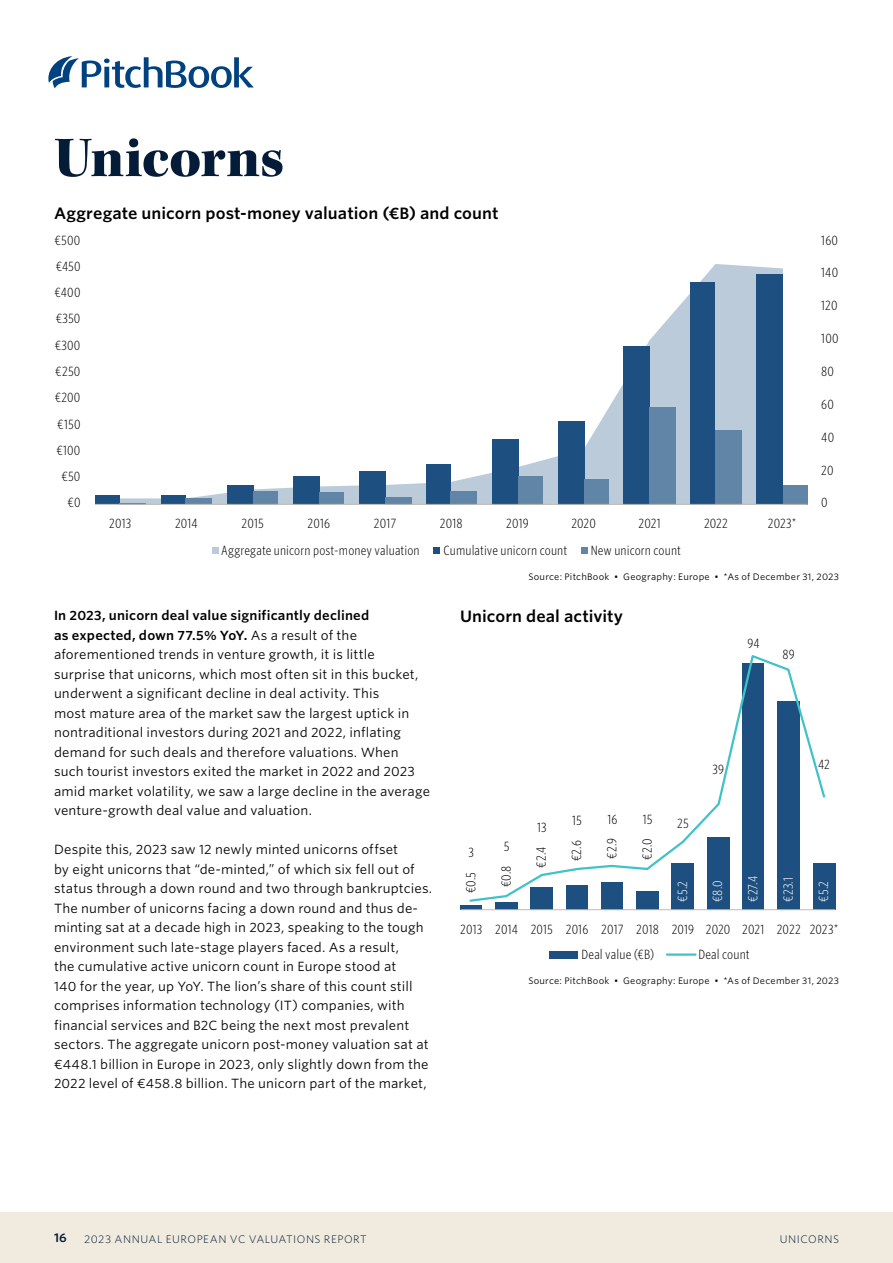
<style>
.page{position:relative;width:893px;height:1263px;background:#fff}
.page>*{position:absolute;margin:0;border:0;box-sizing:border-box;transform-origin:0 0}
.CR_H1{font:58.5px "Kepler Std Black Subh";letter-spacing:-.005em;color:#051c38}
.CR_Chart___table_title{font:600 15.75px "Whitney S Sm";letter-spacing:.005em;color:#000}
.CR_Body_copy{font:12.75px/19.5px "Whitney S Sm";letter-spacing:.01em;color:#000}
.t1{font:300 12.75px/24.3px "Whitney Cond S Sm";letter-spacing:.005em;color:#000}
.t2{font:300 12.75px "Whitney Cond S Sm";color:#fff}
.t3{font:600 12px "Whitney S Sm";color:#051c38}
.CR_Footer_right{font:300 10.5px "Whitney S Sm";letter-spacing:.045em;color:#051c38}
.CR_Source_tag{font:9px "Whitney S Sm";letter-spacing:.025em;color:#000}
.s1{font-weight:600}
</style>
<div class="page">
<div style="left:0;top:1212px;width:893px;height:51px;background:#f0ebde"></div>
<svg style="left:48px;top:56px;width:206px;height:32px"></svg>
<svg style="left:120px;top:264px;width:663px;height:240px"></svg>
<div style="left:757px;top:274px;width:26px;height:230px;background:#1d5080"></div>
<div style="left:783px;top:485px;width:24px;height:19px;background:#6185a6"></div>
<div style="left:691px;top:282px;width:24px;height:222px;background:#1d5080"></div>
<div style="left:715px;top:430px;width:26px;height:74px;background:#6185a6"></div>
<div style="left:624px;top:346px;width:26px;height:158px;background:#1d5080"></div>
<div style="left:650px;top:407px;width:26px;height:97px;background:#6185a6"></div>
<div style="left:558px;top:421px;width:26px;height:83px;background:#1d5080"></div>
<div style="left:584px;top:479px;width:25px;height:25px;background:#6185a6"></div>
<div style="left:492px;top:439px;width:26px;height:65px;background:#1d5080"></div>
<div style="left:518px;top:476px;width:25px;height:28px;background:#6185a6"></div>
<div style="left:426px;top:464px;width:24px;height:40px;background:#1d5080"></div>
<div style="left:450px;top:491px;width:26px;height:13px;background:#6185a6"></div>
<div style="left:359px;top:471px;width:26px;height:33px;background:#1d5080"></div>
<div style="left:385px;top:497px;width:26px;height:7px;background:#6185a6"></div>
<div style="left:294px;top:476px;width:26px;height:28px;background:#1d5080"></div>
<div style="left:320px;top:492px;width:24px;height:12px;background:#6185a6"></div>
<div style="left:227px;top:485px;width:26px;height:19px;background:#1d5080"></div>
<div style="left:253px;top:491px;width:25px;height:13px;background:#6185a6"></div>
<div style="left:161px;top:495px;width:25px;height:9px;background:#1d5080"></div>
<div style="left:186px;top:498px;width:26px;height:6px;background:#6185a6"></div>
<div style="left:95px;top:495px;width:25px;height:9px;background:#1d5080"></div>
<svg style="left:120px;top:503px;width:26px;height:1px"></svg>
<div style="left:212px;top:547px;width:6px;height:7px;background:#bbcbd9"></div>
<div style="left:434px;top:547px;width:6px;height:7px;background:#1d5080"></div>
<div style="left:581px;top:547px;width:7px;height:7px;background:#6185a6"></div>
<hr style="left:95px;top:504px;width:712px;height:1px;background:#c0bcb2">
<div style="left:813px;top:863px;width:22px;height:47px;background:#1d5080"></div>
<div style="left:777px;top:701px;width:23px;height:209px;background:#1d5080"></div>
<div style="left:743px;top:664px;width:21px;height:246px;background:#1d5080"></div>
<div style="left:707px;top:837px;width:23px;height:73px;background:#1d5080"></div>
<div style="left:672px;top:863px;width:22px;height:47px;background:#1d5080"></div>
<div style="left:636px;top:891px;width:23px;height:19px;background:#1d5080"></div>
<div style="left:602px;top:882px;width:21px;height:28px;background:#1d5080"></div>
<div style="left:567px;top:885px;width:21px;height:25px;background:#1d5080"></div>
<div style="left:530px;top:887px;width:23px;height:23px;background:#1d5080"></div>
<div style="left:495px;top:902px;width:23px;height:8px;background:#1d5080"></div>
<div style="left:461px;top:905px;width:21px;height:5px;background:#1d5080"></div>
<svg style="left:469px;top:655px;width:357px;height:248px"></svg>
<div style="left:549px;top:951px;width:29px;height:7px;background:#1d5080"></div>
<hr style="left:667px;top:953px;width:28px;height:3px;background:#40c2c9">
<hr style="left:461px;top:909px;width:374px;height:1px;background:#c0bcb2">
<p class="CR_H1" style="left:54px;top:124px;width:232px">Unicorns</p>
<p class="CR_Chart___table_title" style="left:54px;top:202px;width:446px">Aggregate unicorn post-money valuation (€B) and count</p>
<p class="t1" style="left:55px;top:227px;width:27px">€500</p>
<p class="t1" style="left:56px;top:254px;width:26px">€450</p>
<p class="t1" style="left:54px;top:280px;width:28px">€400</p>
<p class="t1" style="left:56px;top:306px;width:26px">€350</p>
<p class="t1" style="left:55px;top:332px;width:27px">€300</p>
<p class="t1" style="left:55px;top:359px;width:27px">€250</p>
<p class="t1" style="left:55px;top:385px;width:27px">€200</p>
<p class="t1" style="left:57px;top:411px;width:25px">€150</p>
<p class="t1" style="left:56px;top:438px;width:26px">€100</p>
<p class="t1" style="left:61px;top:464px;width:21px">€50</p>
<p class="t1" style="left:68px;top:490px;width:14px">€0</p>
<p class="t1" style="left:821px;top:227px;width:18px">160</p>
<p class="t1" style="left:821px;top:260px;width:19px">140</p>
<p class="t1" style="left:821px;top:293px;width:18px">120</p>
<p class="t1" style="left:821px;top:326px;width:19px">100</p>
<p class="t1" style="left:821px;top:359px;width:14px">80</p>
<p class="t1" style="left:821px;top:392px;width:14px">60</p>
<p class="t1" style="left:821px;top:424px;width:14px">40</p>
<p class="t1" style="left:821px;top:457px;width:14px">20</p>
<p class="t1" style="left:821px;top:490px;width:8px">0</p>
<p class="t1" style="left:109px;top:511px;width:23px">2013</p>
<p class="t1" style="left:175px;top:511px;width:24px">2014</p>
<p class="t1" style="left:242px;top:511px;width:24px">2015</p>
<p class="t1" style="left:308px;top:511px;width:24px">2016</p>
<p class="t1" style="left:374px;top:511px;width:24px">2017</p>
<p class="t1" style="left:440px;top:511px;width:24px">2018</p>
<p class="t1" style="left:506px;top:511px;width:24px">2019</p>
<p class="t1" style="left:571px;top:511px;width:26px">2020</p>
<p class="t1" style="left:639px;top:511px;width:24px">2021</p>
<p class="t1" style="left:704px;top:511px;width:26px">2022</p>
<p class="t1" style="left:768px;top:511px;width:30px">2023*</p>
<p class="t1" style="left:221px;top:538px;width:200px">Aggregate unicorn post-money valuation</p>
<p class="t1" style="left:444px;top:538px;width:125px">Cumulative unicorn count</p>
<p class="t1" style="left:591px;top:538px;width:92px">New unicorn count</p>
<p class="CR_Source_tag" style="left:528px;top:570px;width:312px">Source: PitchBook • Geography: Europe • *As of December 31, 2023</p>
<p class="CR_Chart___table_title" style="left:460px;top:606px;width:165px">Unicorn deal activity</p>
<p class="CR_Body_copy" style="left:54px;top:605px;width:378px"><span class="s1">In 2023, unicorn deal value significantly declined<br>as expected, down 77.5% YoY.</span> As a result of the aforementioned trends in venture growth, it is little<br>surprise that unicorns, which most often sit in this bucket, underwent a significant decline in deal activity. This<br>most mature area of the market saw the largest uptick in nontraditional investors during 2021 and 2022, inflating demand for such deals and therefore valuations. When such tourist investors exited the market in 2022 and 2023 amid market volatility, we saw a large decline in the average venture-growth deal value and valuation.</p>
<p class="CR_Body_copy" style="left:54px;top:839px;width:380px">Despite this, 2023 saw 12 newly minted unicorns offset<br>by eight unicorns that “de-minted,” of which six fell out of status through a down round and two through bankruptcies.<br>The number of unicorns facing a down round and thus de&shy;minting sat at a decade high in 2023, speaking to the tough environment such late-stage players faced. As a result,<br>the cumulative active unicorn count in Europe stood at<br>140 for the year, up YoY. The lion’s share of this count still comprises information technology (IT) companies, with financial services and B2C being the next most prevalent sectors. The aggregate unicorn post-money valuation sat at €448.1 billion in Europe in 2023, only slightly down from the 2022 level of €458.8 billion. The unicorn part of the market,</p>
<p class="t1" style="left:747px;top:631px;width:14px">94</p>
<p class="t1" style="left:783px;top:642px;width:14px">89</p>
<p class="t1" style="left:818px;top:751px;width:13px">42</p>
<p class="t1" style="left:712px;top:757px;width:13px">39</p>
<p class="t1" style="left:572px;top:808px;width:11px">15</p>
<p class="t1" style="left:607px;top:807px;width:12px">16</p>
<p class="t1" style="left:643px;top:807px;width:11px">15</p>
<p class="t1" style="left:677px;top:811px;width:13px">25</p>
<p class="t1" style="left:537px;top:815px;width:11px">13</p>
<p class="t1" style="left:529px;top:868px;width:23px;rotate:-90deg">€2.4</p>
<p class="t1" style="left:564px;top:861px;width:23px;rotate:-90deg">€2.6</p>
<p class="t1" style="left:599px;top:858px;width:22px;rotate:-90deg">€2.9</p>
<p class="t1" style="left:635px;top:860px;width:23px;rotate:-90deg">€2.0</p>
<p class="t1" style="left:504px;top:834px;width:7px">5</p>
<p class="t1" style="left:469px;top:840px;width:7px">3</p>
<p class="t1" style="left:458px;top:893px;width:23px;rotate:-90deg">€0.5</p>
<p class="t1" style="left:493px;top:887px;width:23px;rotate:-90deg">€0.8</p>
<p class="t2" style="left:674px;top:902px;width:23px;rotate:-90deg">€5.2</p>
<p class="t2" style="left:709px;top:902px;width:23px;rotate:-90deg">€8.0</p>
<p class="t2" style="left:745px;top:902px;width:28px;rotate:-90deg">€27.4</p>
<p class="t2" style="left:780px;top:902px;width:26px;rotate:-90deg">€23.1</p>
<p class="t2" style="left:815px;top:902px;width:23px;rotate:-90deg">€5.2</p>
<p class="t1" style="left:581px;top:917px;width:258px;text-indent:-121px">2013 2014 2015 2016 2017 2018 2019 2020 2021 2022 2023*<br>Deal value (€B)</p>
<p class="t1" style="left:698px;top:941px;width:53px">Deal count</p>
<p class="CR_Source_tag" style="left:528px;top:974px;width:312px">Source: PitchBook • Geography: Europe • *As of December 31, 2023</p>
<p class="t3" style="left:54px;top:1229px;width:14px">16</p>
<p class="CR_Footer_right" style="left:84px;top:1231px;width:284px">2023 ANNUAL EUROPEAN VC VALUATIONS REPORT</p>
<p class="CR_Footer_right" style="left:780px;top:1231px;width:61px">UNICORNS</p>
</div>
